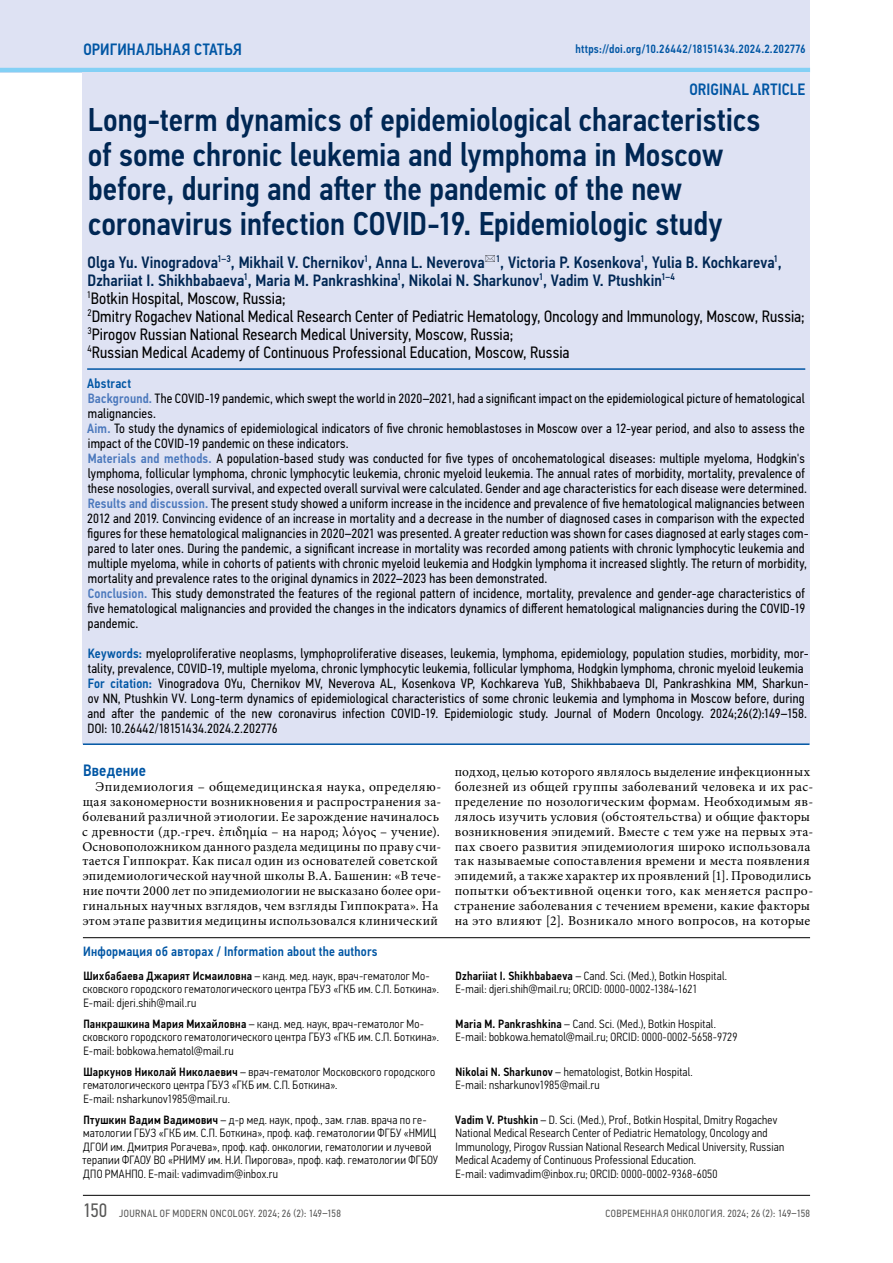
<style>
.page{position:relative;width:893px;height:1263px;background:#fff}
.page>*{position:absolute;margin:0;border:0;box-sizing:border-box;transform-origin:0 0}
.t1{font:500 33px/34.5px "Eco Vector Cond";color:#002754}
.t2{font:16.5px/18px "Eco Vector Cond";letter-spacing:.005em;color:#000}
.t3{font:500 16.5px "Eco Vector Cond";letter-spacing:.01em;color:#0056a4}
.t4{font:13.5px/15px "Eco Vector Cond";letter-spacing:.015em;color:#000}
.t5{font:13.5px/14.9px "Minion Pro";letter-spacing:.025em;color:#000}
.t6{font:500 13.5px "Eco Vector Cond";letter-spacing:.02em;color:#0056a4}
.t7{font:300 12px/13.5px "Eco Vector Cond";letter-spacing:.02em;color:#000}
.t8{font:500 12px "Eco Vector Cond";letter-spacing:.015em;color:#0056a4}
.t9{font:10.5px "Eco Vector Cond";letter-spacing:.04em;color:#575756}
.s1{font-weight:500;color:#002754}
.s2{font-weight:500;color:#0056a4}
.s3{font-weight:500;color:#4b78bc}
.s4{font-weight:500}
.s5{font-size:19.5px}
</style>
<div class="page">
<div style="left:0;top:0;width:810px;height:72px;background:#dee2f3"></div>
<hr style="left:0;top:68px;width:810px;height:4px;background:#83d0f5">
<hr style="left:83px;top:1195px;width:727px;height:1px;background:#000">
<hr style="left:83px;top:937px;width:355px;height:1px;background:#000">
<svg style="left:438px;top:937px;width:17px;height:1px"></svg>
<hr style="left:455px;top:937px;width:355px;height:1px;background:#000">
<div style="left:83px;top:72px;width:727px;height:671px;background:#dee2f3"></div>
<hr style="left:87px;top:368px;width:718px;height:2px;background:#0056a4">
<hr style="left:83px;top:743px;width:726px;height:2px;background:#0056a4">
<p class="t3" style="left:83px;top:40px;width:19px">Оригинальная</p>
<p class="t3" style="left:194px;top:40px;width:9px">статья</p>
<p class="t8" style="left:575px;top:42px;width:232px">https://doi.org/10.26442/18151434.2024.2.202776</p>
<p class="t3" style="left:689px;top:80px;width:117px">ORIGINAL ARTICLE</p>
<h1 class="t1" style="left:88px;top:103px;width:674px">Long-term dynamics of epidemiological characteristics of some chronic leukemia and lymphoma in Moscow before, during and after the pandemic of the new coronavirus infection COVID-19. Epidemiologic study</h1>
<p class="t2" style="left:87px;top:253px;width:719px"><span class="s1">Olga Yu. Vinogradova</span><sup>1–3</sup><span class="s1">, Mikhail V. Chernikov</span><sup>1</sup><span class="s1">, Anna L. Neverova</span> <sup>1</sup><span class="s1">, Victoria P. Kosenkova</span><sup>1</sup><span class="s1">, Yulia B. Kochkareva</span><sup>1</sup><span class="s1">, Dzhariiat I. Shikhbabaeva</span><sup>1</sup><span class="s1">, Maria M. Pankrashkina</span><sup>1</sup><span class="s1">, Nikolai N. Sharkunov</span><sup>1</sup><span class="s1">, Vadim V. Ptushkin</span><sup>1–4<br></sup><sup>1</sup>Botkin Hospital, Moscow, Russia;<br><sup>2</sup>Dmitry Rogachev National Medical Research Center of Pediatric Hematology, Oncology and Immunology, Moscow, Russia; <sup>3</sup>Pirogov Russian National Research Medical University, Moscow, Russia;<br><sup>4</sup>Russian Medical Academy of Continuous Professional Education, Moscow, Russia</p>
<p class="t4" style="left:87px;top:376px;width:723px"><span class="s2">Abstract<br></span><span class="s3">Background.</span> The COVID-19 pandemic, which swept the world in 2020–2021, had a significant impact on the epidemiological picture of hematological malignancies.<br><span class="s3">Aim.</span> To study the dynamics of epidemiological indicators of five chronic hemoblastoses in Moscow over a 12-year period, and also to assess the impact of the COVID-19 pandemic on these indicators.<br><span class="s3">Materials and methods.</span> A population-based study was conducted for five types of oncohematological diseases: multiple myeloma, Hodgkin's lymphoma, follicular lymphoma, chronic lymphocytic leukemia, chronic myeloid leukemia. The annual rates of morbidity, mortality, prevalence of these nosologies, overall survival, and expected overall survival were calculated. Gender and age characteristics for each disease were determined.<br><span class="s3">Results and discussion.</span> The present study showed a uniform increase in the incidence and prevalence of five hematological malignancies between 2012 and 2019. Convincing evidence of an increase in mortality and a decrease in the number of diagnosed cases in comparison with the expected figures for these hematological malignancies in 2020–2021 was presented. A greater reduction was shown for cases diagnosed at early stages com&shy;pared to later ones. During the pandemic, a significant increase in mortality was recorded among patients with chronic lymphocytic leukemia and multiple myeloma, while in cohorts of patients with chronic myeloid leukemia and Hodgkin lymphoma it increased slightly. The return of morbidity, mortality and prevalence rates to the original dynamics in 2022–2023 has been demonstrated.<br><span class="s3">Conclusion.</span> This study demonstrated the features of the regional pattern of incidence, mortality, prevalence and gender-age characteristics of five hematological malignancies and provided the changes in the indicators dynamics of different hematological malignancies during the COVID-19 pandemic.</p>
<p class="t4" style="left:88px;top:646px;width:722px"><span class="s2">Keywords:</span> myeloproliferative neoplasms, lymphoproliferative diseases, leukemia, lymphoma, epidemiology, population studies, morbidity, mor&shy;tality, prevalence, COVID-19, multiple myeloma, chronic lymphocytic leukemia, follicular lymphoma, Hodgkin lymphoma, chronic myeloid leukemia <span class="s2">For citation:</span> Vinogradova OYu, Chernikov MV, Neverova AL, Kosenkova VP, Kochkareva YuB, Shikhbabaeva DI, Pankrashkina MM, Sharkun&shy;ov NN, Ptushkin VV. Long-term dynamics of epidemiological characteristics of some chronic leukemia and lymphoma in Moscow before, during and after the pandemic of the new coronavirus infection COVID-19. Epidemiologic study. Journal of Modern Oncology. 2024;26(2):149–158.<br>DOI: 10.26442/18151434.2024.2.202776</p>
<p class="t3" style="left:83px;top:760px;width:65px">Введение</p>
<p class="t5" style="left:82px;top:780px;width:361px;text-indent:13px">Эпидемиология – общемедицинская наука, определяю&shy;щая закономерности возникновения и распространения за&shy;болеваний различной этиологии. Ее зарождение начиналось с древности (др.-греч. ἐπιδημία – на народ; λόγος – учение).<br>Основоположником данного раздела медицины по праву счи&shy;тается Гиппократ. Как писал один из основателей советской эпидемиологической научной школы В.А. Башенин: «В тече&shy;ние почти 2000 лет по эпидемиологии не высказано более ори&shy;гинальных научных взглядов, чем взгляды Гиппократа». На этом этапе развития медицины использовался клинический</p>
<p class="t5" style="left:454px;top:765px;width:361px">подход, целью которого являлось выделение инфекционных болезней из общей группы заболеваний человека и их рас&shy;пределение по нозологическим формам. Необходимым яв&shy;лялось изучить условия (обстоятельства) и общие факторы возникновения эпидемий. Вместе с тем уже на первых эта&shy;пах своего развития эпидемиология широко использовала так называемые сопоставления времени и места появления эпидемий, а также характер их проявлений [1]. Проводились попытки объективной оценки того, как меняется распро&shy;странение заболевания с течением времени, какие факторы на это влияют [2]. Возникало много вопросов, на которые</p>
<p class="t6" style="left:83px;top:943px;width:296px">Информация об авторах / Information about the authors</p>
<p class="t7" style="left:83px;top:969px;width:358px"><span class="s4">Шихбабаева Джарият Исмаиловна</span> – канд. мед. наук, врач-гематолог Мо&shy;сковского городского гематологического центра ГБУЗ «ГКБ им. С.П. Боткина».<br>E-mail: djeri.shih@mail.ru</p>
<p class="t7" style="left:456px;top:969px;width:273px"><span class="s4">Dzhariiat I. Shikhbabaeva</span> – Cand. Sci. (Med.), Botkin Hospital.<br>E-mail: djeri.shih@mail.ru; ORCID: 0000-0002-1384-1621</p>
<p class="t7" style="left:83px;top:1017px;width:358px"><span class="s4">Панкрашкина Мария Михайловна</span> – канд. мед. наук, врач-гематолог Мо&shy;сковского городского гематологического центра ГБУЗ «ГКБ им. С.П. Боткина».<br>E-mail: bobkowa.hematol@mail.ru</p>
<p class="t7" style="left:456px;top:1017px;width:283px"><span class="s4">Maria M. Pankrashkina</span> – Cand. Sci. (Med.), Botkin Hospital.<br>E-mail: bobkowa.hematol@mail.ru; ORCID: 0000-0002-5658-9729</p>
<p class="t7" style="left:83px;top:1065px;width:354px"><span class="s4">Шаркунов Николай Николаевич</span> – врач-гематолог Московского городского гематологического центра ГБУЗ «ГКБ им. С.П. Боткина».<br>E-mail: nsharkunov1985@mail.ru.</p>
<p class="t7" style="left:456px;top:1065px;width:239px"><span class="s4">Nikolai N. Sharkunov</span> – hematologist, Botkin Hospital.<br>E-mail: nsharkunov1985@mail.ru</p>
<p class="t7" style="left:83px;top:1113px;width:357px"><span class="s4">Птушкин Вадим Вадимович</span> – д-р мед. наук, проф., зам. глав. врача по ге&shy;матологии ГБУЗ «ГКБ им. С.П. Боткина», проф. каф. гематологии ФГБУ «НМИЦ ДГОИ им. Дмитрия Рогачева», проф. каф. онкологии, гематологии и лучевой терапии ФГАОУ ВО «РНИМУ им. Н.И. Пирогова», проф. каф. гематологии ФГБОУ ДПО РМАНПО. E-mail: vadimvadim@inbox.ru</p>
<p class="t7" style="left:455px;top:1113px;width:330px"><span class="s4">Vadim V. Ptushkin</span> – D. Sci. (Med.), Prof., Botkin Hospital, Dmitry Rogachev National Medical Research Center of Pediatric Hematology, Oncology and Immunology, Pirogov Russian National Research Medical University, Russian Medical Academy of Continuous Professional Education.<br>E-mail: vadimvadim@inbox.ru; ORCID: 0000-0002-9368-6050</p>
<p class="t9" style="left:83px;top:1208px;width:259px"><span class="s5">150</span> JOURNAL OF MODERN ONCOLOGY. 2024; 26 (2): 149–158</p>
<p class="t9" style="left:605px;top:1208px;width:206px">СОВРЕМЕННАЯ ОНКОЛОГИЯ. 2024; 26 (2): 149–158</p>
</div>
